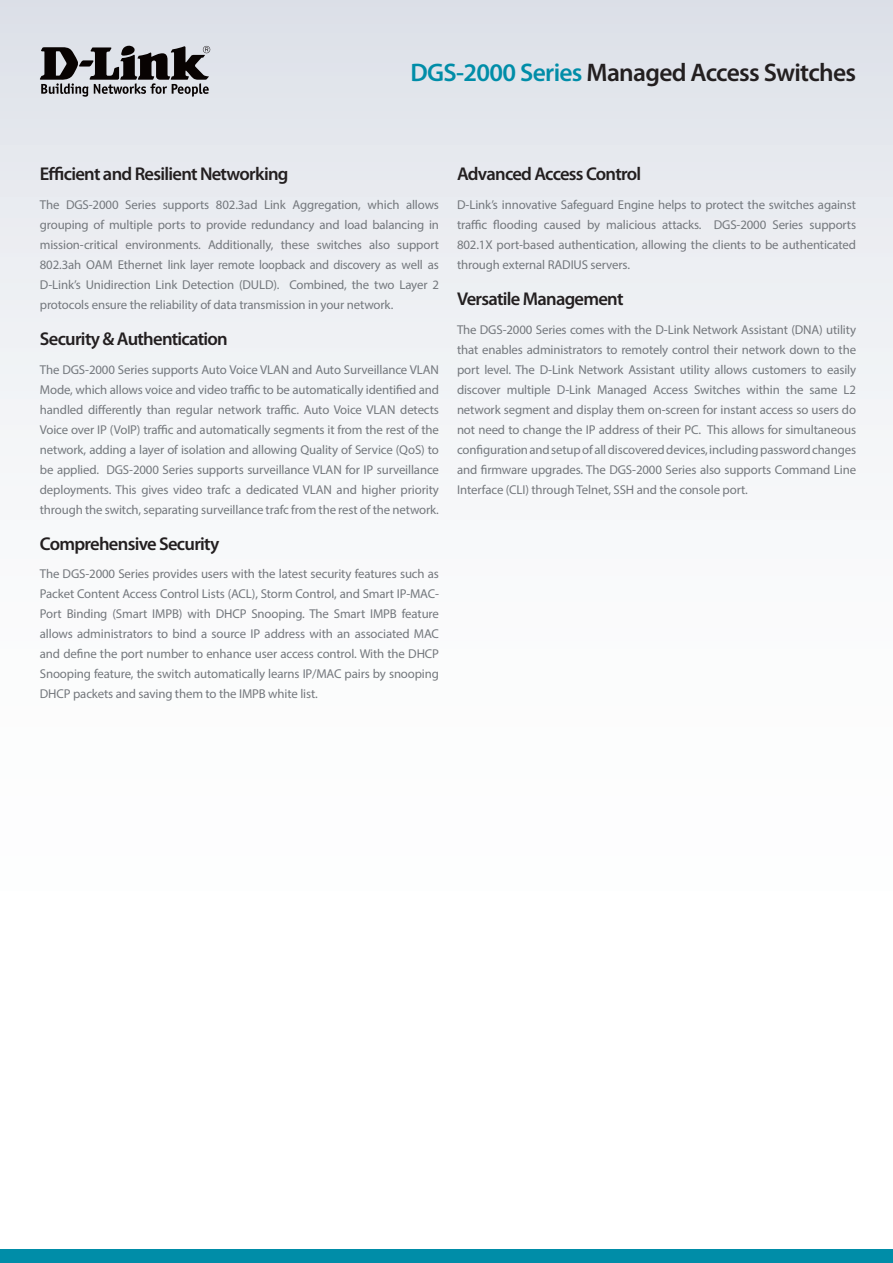
<style>
.page{position:relative;width:893px;height:1263px;background:#fff}
.page>*{position:absolute;margin:0;border:0;box-sizing:border-box;transform-origin:0 0}
.t1{font:600 25.5px "Myriad Pro";letter-spacing:-.025em;color:#231f20}
.t2{font:600 18.6px "Myriad Pro";letter-spacing:-.04em;color:#231f20}
.t3{font:12.9px/20px "Myriad Pro";letter-spacing:-.01em;color:#74787d;text-align:justify}
.s1{color:#008da8}
</style>
<div class="page">
<div style="left:0;top:0;width:893px;height:1084px;background:linear-gradient(to bottom,#e3e6ec,#fff)"></div>
<div style="left:0;top:1249px;width:893px;height:14px;background:#008da8"></div>
<svg style="left:40px;top:46px;width:170px;height:51px;background:#807f83"></svg>
<h1 class="t1" style="left:410px;top:56px;width:447px"><span class="s1">DGS-2000 Series</span> Managed Access Switches</h1>
<h2 class="t2" style="left:40px;top:162px;width:250px">Efficient and Resilient Networking</h2>
<p class="t3" style="left:40px;top:195px;width:401px">The DGS-2000 Series supports 802.3ad Link Aggregation, which allows grouping of multiple ports to provide redundancy and load balancing in mission-critical environments. Additionally, these switches also support 802.3ah OAM Ethernet link layer remote loopback and discovery as well as D-Link’s Unidirection Link Detection (DULD). Combined, the two Layer 2 protocols ensure the reliability of data transmission in your network.</p>
<h2 class="t2" style="left:40px;top:327px;width:190px">Security &amp; Authentication</h2>
<p class="t3" style="left:40px;top:359px;width:401px">The DGS-2000 Series supports Auto Voice VLAN and Auto Surveillance VLAN Mode, which allows voice and video traffic to be automatically identified and handled differently than regular network traffic. Auto Voice VLAN detects Voice over IP (VoIP) traffic and automatically segments it from the rest of the network, adding a layer of isolation and allowing Quality of Service (QoS) to be applied. DGS-2000 Series supports surveillance VLAN for IP surveillance deployments. This gives video trafc a dedicated VLAN and higher priority through the switch, separating surveillance trafc from the rest of the network.</p>
<h2 class="t2" style="left:40px;top:531px;width:181px">Comprehensive Security</h2>
<p class="t3" style="left:40px;top:564px;width:401px">The DGS-2000 Series provides users with the latest security features such as Packet Content Access Control Lists (ACL), Storm Control, and Smart IP-MAC-Port Binding (Smart IMPB) with DHCP Snooping. The Smart IMPB feature allows administrators to bind a source IP address with an associated MAC and define the port number to enhance user access control. With the DHCP Snooping feature, the switch automatically learns IP/MAC pairs by snooping DHCP packets and saving them to the IMPB white list.</p>
<h2 class="t2" style="left:457px;top:162px;width:186px">Advanced Access Control</h2>
<p class="t3" style="left:457px;top:195px;width:401px">D-Link’s innovative Safeguard Engine helps to protect the switches against traffic flooding caused by malicious attacks. DGS-2000 Series supports 802.1X port-based authentication, allowing the clients to be authenticated through external RADIUS servers.</p>
<h2 class="t2" style="left:457px;top:287px;width:168px">Versatile Management</h2>
<p class="t3" style="left:457px;top:319px;width:401px">The DGS-2000 Series comes with the D-Link Network Assistant (DNA) utility that enables administrators to remotely control their network down to the port level. The D-Link Network Assistant utility allows customers to easily discover multiple D-Link Managed Access Switches within the same L2 network segment and display them on-screen for instant access so users do not need to change the IP address of their PC. This allows for simultaneous configuration and setup of all discovered devices, including password changes and firmware upgrades. The DGS-2000 Series also supports Command Line Interface (CLI) through Telnet, SSH and the console port.</p>
</div>
